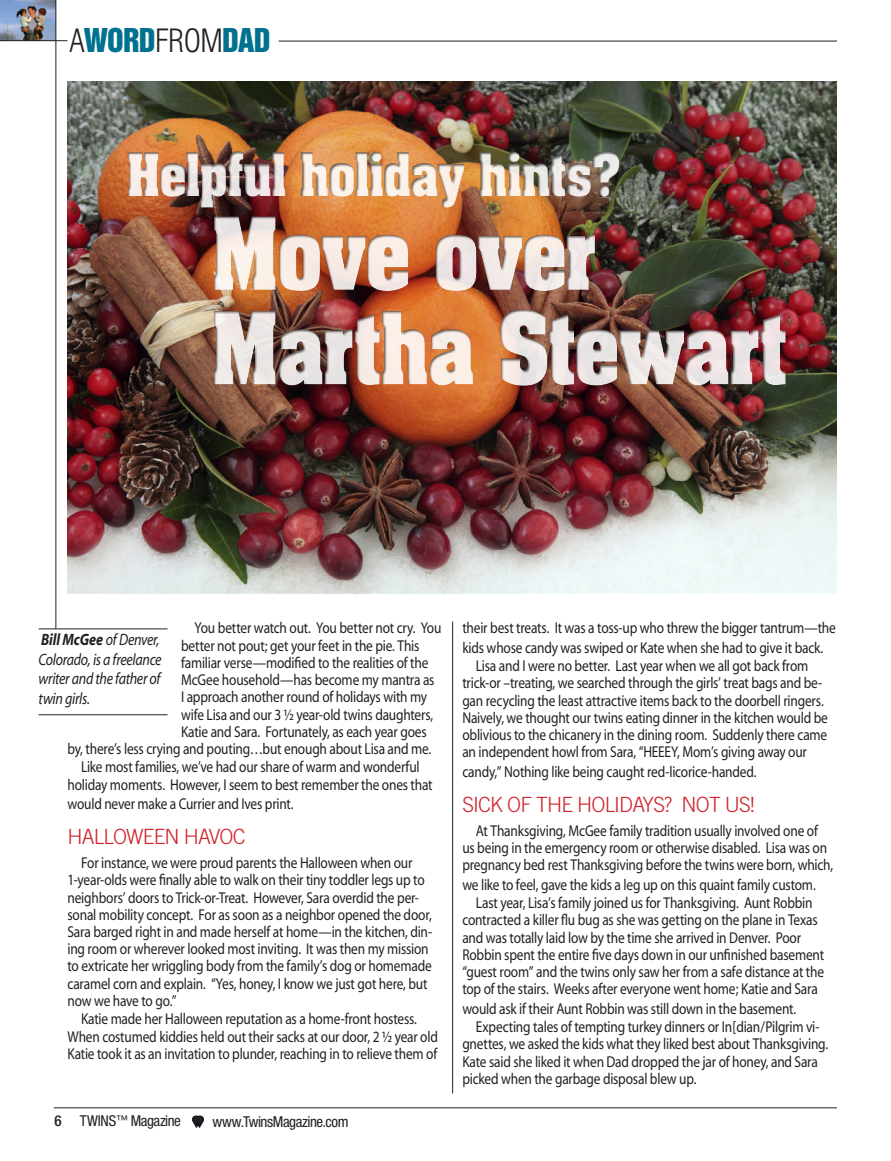
<style>
.page{position:relative;width:891px;height:1161px;background:#fff}
.page>*{position:absolute;margin:0;border:0;box-sizing:border-box;transform-origin:0 0}
.t1{font:700 85.5px/94.5px "Aachen";letter-spacing:-.015em;color:#fff;scale:.85 1}
.t2{font:700 51px "Aachen";letter-spacing:-.015em;color:#fff;scale:.85 1}
.t3{font:30px "Swiss 921 BT Regular A";color:#00718e}
.t4{font:300 21px "Trade Gothic";letter-spacing:-.04em;color:#d1232a}
.t5{font:italic 16.5px/19.5px "Myriad";letter-spacing:-.02em;color:#231f20;text-align:justify;scale:.85 1}
.t6{font:15.75px/17.2px "Myriad";letter-spacing:-.015em;color:#231f20;text-align:center;scale:.85 1}
.t7{font:condensed 15px "Helvetica Neue";letter-spacing:-.03em;color:#231f20}
.s1{font-family:"Swiss 721 BT";font-weight:300;font-stretch:condensed;font-size:31.5px;color:#231f20}
.s2{font-weight:700}
.s3{font-weight:500}
.s4{font-size:12px}
</style>
<div class="page">
<hr style="left:54px;top:1107px;width:783px;height:1px;background:#231f20">
<svg style="left:192px;top:1116px;width:12px;height:11px"></svg>
<hr style="left:279px;top:41px;width:558px;height:1px;background:#231f20">
<img style="left:0;top:0;width:56px;height:40px">
<hr style="left:0;top:40px;width:68px;height:1px;background:#231f20">
<hr style="left:56px;top:0;width:1px;height:629px;background:#231f20">
<hr style="left:39px;top:629px;width:129px;height:1px;background:#231f20">
<hr style="left:39px;top:715px;width:129px;height:1px;background:#231f20">
<img style="left:68px;top:81px;width:769px;height:512px">
<div style="left:113px;top:136px;width:606px;height:97px;background:#231f20;opacity:.75"></div>
<div style="left:198px;top:191px;width:663px;height:358px;background:#231f20;opacity:.75"></div>
<hr style="left:452px;top:622px;width:1px;height:472px;background:#231f20">
<h3 class="t3" style="left:69px;top:21px;width:170px"><span class="s1">A</span>WORD<span class="s1">FROM</span>DAD</h3>
<h2 class="t2" style="left:126px;top:137px;width:584px">Helpful holiday hints?</h2>
<h1 class="t1" style="left:211px;top:204px;width:680px">Move over<br>Martha Stewart</h1>
<p class="t6" style="left:195px;top:620px;width:292px">You better watch out. You better not cry. You</p>
<p class="t6" style="left:181px;top:637px;width:282px">better not pout; get your feet in the pie. This</p>
<p class="t6" style="left:181px;top:655px;width:293px">familiar verse—modified to the realities of the</p>
<p class="t6" style="left:181px;top:672px;width:300px">McGee household—has become my mantra as</p>
<p class="t6" style="left:181px;top:689px;width:291px">I approach another round of holidays with my</p>
<p class="t6" style="left:181px;top:706px;width:298px">wife Lisa and our 3 ½ year-old twins daughters,</p>
<p class="t6" style="left:181px;top:724px;width:291px">Katie and Sara. Fortunately, as each year goes</p>
<p class="t6" style="left:68px;top:741px;width:430px">by, there’s less crying and pouting…but enough about Lisa and me.</p>
<p class="t6" style="left:81px;top:759px;width:400px">Like most families, we’ve had our share of warm and wonderful</p>
<p class="t6" style="left:68px;top:776px;width:431px">holiday moments. However, I seem to best remember the ones that</p>
<p class="t6" style="left:68px;top:796px;width:268px">would never make a Currier and Ives print.</p>
<h3 class="t4" style="left:68px;top:824px;width:180px">HALLOWEEN HAVOC</h3>
<p class="t6" style="left:68px;top:855px;width:431px;text-align:left;text-indent:13px">For instance, we were proud parents the Halloween when our 1-year-olds were finally able to walk on their tiny toddler legs up to neighbors’ doors to Trick-or-Treat. However, Sara overdid the per&shy;sonal mobility concept. For as soon as a neighbor opened the door, Sara barged right in and made herself at home—in the kitchen, din&shy;ing room or wherever looked most inviting. It was then my mission to extricate her wriggling body from the family’s dog or homemade caramel corn and explain. “Yes, honey, I know we just got here, but now we have to go.”</p>
<p class="t6" style="left:68px;top:1011px;width:437px">Katie made her Halloween reputation as a home-front hostess.<br>When costumed kiddies held out their sacks at our door, 2 ½ year old<br>Katie took it as an invitation to plunder, reaching in to relieve them of</p>
<p class="t5" style="left:39px;top:631px;width:146px"><span class="s2">Bill McGee</span> of Denver, Colorado, is a freelance writer and the father of twin girls.</p>
<p class="t7" style="left:54px;top:1112px;width:128px"><span class="s3">6</span> TWINS<span class="s4">™</span> Magazine</p>
<p class="t7" style="left:213px;top:1113px;width:138px">www.TwinsMagazine.com</p>
<p class="t6" style="left:462px;top:620px;width:441px">their best treats. It was a toss-up who threw the bigger tantrum—the</p>
<p class="t6" style="left:462px;top:640px;width:426px">kids whose candy was swiped or Kate when she had to give it back.</p>
<p class="t6" style="left:476px;top:658px;width:393px">Lisa and I were no better. Last year when we all got back from</p>
<p class="t6" style="left:462px;top:675px;width:425px">trick-or –treating, we searched through the girls’ treat bags and be-</p>
<p class="t6" style="left:462px;top:692px;width:427px">gan recycling the least attractive items back to the doorbell ringers.</p>
<p class="t6" style="left:462px;top:710px;width:432px">Naively, we thought our twins eating dinner in the kitchen would be</p>
<p class="t6" style="left:462px;top:727px;width:431px">oblivious to the chicanery in the dining room. Suddenly there came</p>
<p class="t6" style="left:462px;top:744px;width:407px">an independent howl from Sara, “HEEEY, Mom’s giving away our</p>
<p class="t6" style="left:462px;top:764px;width:348px">candy,” Nothing like being caught red-licorice-handed.</p>
<h3 class="t4" style="left:462px;top:792px;width:294px">SICK OF TH E HOLIDAYS? NOT US!</h3>
<p class="t6" style="left:462px;top:823px;width:438px">At Thanksgiving, McGee family tradition usually involved one of<br>us being in the emergency room or otherwise disabled. Lisa was on pregnancy bed rest Thanksgiving before the twins were born, which,</p>
<p class="t6" style="left:462px;top:877px;width:417px">we like to feel, gave the kids a leg up on this quaint family custom.</p>
<p class="t6" style="left:476px;top:895px;width:398px">Last year, Lisa’s family joined us for Thanksgiving. Aunt Robbin</p>
<p class="t6" style="left:462px;top:912px;width:420px">contracted a killer flu bug as she was getting on the plane in Texas</p>
<p class="t6" style="left:462px;top:929px;width:400px">and was totally laid low by the time she arrived in Denver. Poor</p>
<p class="t6" style="left:462px;top:947px;width:427px">Robbin spent the entire five days down in our unfinished basement</p>
<p class="t6" style="left:462px;top:964px;width:427px">“guest room” and the twins only saw her from a safe distance at the</p>
<p class="t6" style="left:462px;top:981px;width:420px">top of the stairs. Weeks after everyone went home; Katie and Sara</p>
<p class="t6" style="left:462px;top:1001px;width:394px">would ask if their Aunt Robbin was still down in the basement.</p>
<p class="t6" style="left:476px;top:1019px;width:406px">Expecting tales of tempting turkey dinners or In[dian/Pilgrim vi-</p>
<p class="t6" style="left:462px;top:1036px;width:432px">gnettes, we asked the kids what they liked best about Thanksgiving.</p>
<p class="t6" style="left:462px;top:1053px;width:420px">Kate said she liked it when Dad dropped the jar of honey, and Sara</p>
<p class="t6" style="left:462px;top:1071px;width:277px">picked when the garbage disposal blew up.</p>
</div>
